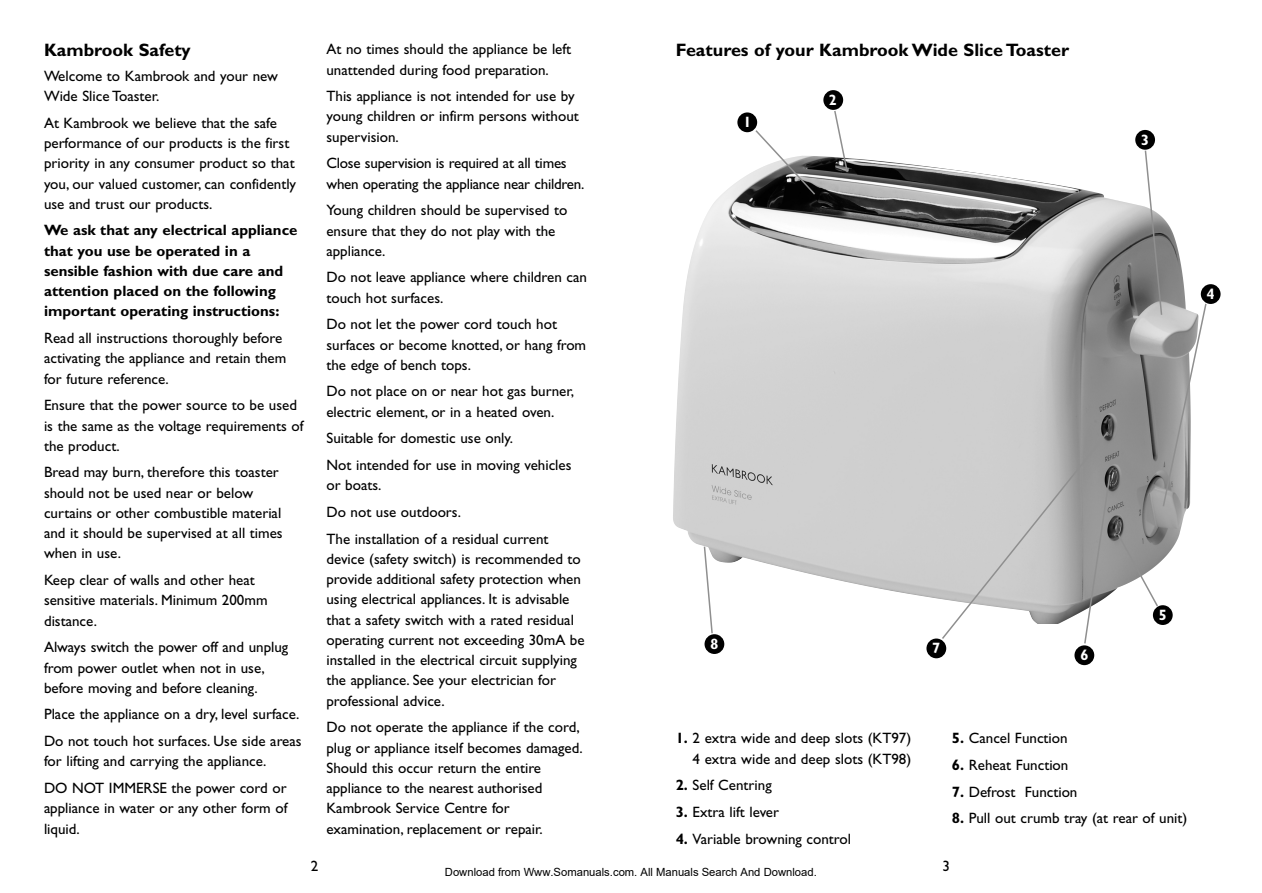
<style>
.page{position:relative;width:1262px;height:893px;background:#fff}
.page>*{position:absolute;margin:0;border:0;box-sizing:border-box;transform-origin:0 0}
.t1{font:700 18px "Gill Sans";color:#000}
.t2{font:15px/20.2px "Gill Sans";color:#000}
.t3{font:700 15px/20.2px "Gill Sans";color:#000}
.t4{font:700 condensed 15px "Gill Sans";color:#fff}
.t5{font:11.25px "Arial";color:#000}
.s1{font-weight:700}
</style>
<div class="page">
<img style="left:673px;top:156px;width:267px;height:443px">
<svg style="left:754px;top:128px;width:62px;height:68px"></svg>
<svg style="left:703px;top:545px;width:10px;height:89px"></svg>
<svg style="left:940px;top:149px;width:267px;height:496px"></svg>
<div style="left:737px;top:112px;width:20px;height:20px;background:#000;border-radius:50%"></div>
<svg style="left:833px;top:109px;width:16px;height:65px"></svg>
<div style="left:823px;top:90px;width:20px;height:20px;background:#000;border-radius:50%"></div>
<div style="left:1135px;top:130px;width:20px;height:20px;background:#000;border-radius:50%"></div>
<div style="left:1200px;top:284px;width:20px;height:20px;background:#000;border-radius:50%"></div>
<div style="left:1152px;top:605px;width:20px;height:20px;background:#000;border-radius:50%"></div>
<div style="left:1074px;top:645px;width:20px;height:20px;background:#000;border-radius:50%"></div>
<div style="left:926px;top:638px;width:20px;height:20px;background:#000;border-radius:50%"></div>
<div style="left:704px;top:634px;width:20px;height:20px;background:#000;border-radius:50%"></div>
<p class="t1" style="left:44px;top:44px;width:148px">Kambrook Safety</p>
<p class="t2" style="left:44px;top:67px;width:235px">Welcome to Kambrook and your new<br>Wide Slice Toaster.</p>
<p class="t2" style="left:44px;top:114px;width:254px">At Kambrook we believe that the safe performance of our products is the first priority in any consumer product so that you, our valued customer, can confidently use and trust our products.</p>
<p class="t3" style="left:44px;top:222px;width:255px">We ask that any electrical appliance that you use be operated in a sensible fashion with due care and attention placed on the following important operating instructions:</p>
<p class="t2" style="left:44px;top:329px;width:244px">Read all instructions thoroughly before activating the appliance and retain them for future reference.</p>
<p class="t2" style="left:44px;top:397px;width:261px">Ensure that the power source to be used is the same as the voltage requirements of the product.</p>
<p class="t2" style="left:44px;top:464px;width:240px">Bread may burn, therefore this toaster should not be used near or below curtains or other combustible material and it should be supervised at all times when in use.</p>
<p class="t2" style="left:44px;top:571px;width:225px">Keep clear of walls and other heat sensitive materials. Minimum 200mm distance.</p>
<p class="t2" style="left:44px;top:638px;width:246px">Always switch the power off and unplug from power outlet when not in use, before moving and before cleaning.</p>
<p class="t2" style="left:44px;top:702px;width:259px;line-height:26.7px">Place the appliance on a dry, level surface.<br>Do not touch hot surfaces. Use side areas</p>
<p class="t2" style="left:44px;top:749px;width:244px;line-height:26.7px">for lifting and carrying the appliance.<br>DO NOT IMMERSE the power cord or</p>
<p class="t2" style="left:44px;top:799px;width:245px">appliance in water or any other form of liquid.</p>
<p class="t2" style="left:326px;top:41px;width:246px">At no times should the appliance be left unattended during food preparation.</p>
<p class="t2" style="left:326px;top:88px;width:254px">This appliance is not intended for use by young children or infirm persons without supervision.</p>
<p class="t2" style="left:326px;top:155px;width:259px">Close supervision is required at all times when operating the appliance near children.</p>
<p class="t2" style="left:326px;top:202px;width:242px">Young children should be supervised to ensure that they do not play with the appliance.</p>
<p class="t2" style="left:326px;top:269px;width:262px">Do not leave appliance where children can touch hot surfaces.</p>
<p class="t2" style="left:326px;top:316px;width:261px">Do not let the power cord touch hot surfaces or become knotted, or hang from the edge of bench tops.</p>
<p class="t2" style="left:326px;top:383px;width:249px">Do not place on or near hot gas burner, electric element, or in a heated oven.</p>
<p class="t2" style="left:326px;top:426px;width:246px;line-height:26.7px">Suitable for domestic use only.<br>Not intended for use in moving vehicles</p>
<p class="t2" style="left:326px;top:473px;width:223px;line-height:26.7px">or boats.<br>Do not use outdoors.<br>The installation of a residual current</p>
<p class="t2" style="left:326px;top:550px;width:260px">device (safety switch) is recommended to provide additional safety protection when using electrical appliances. It is advisable that a safety switch with a rated residual operating current not exceeding 30mA be installed in the electrical circuit supplying the appliance. See your electrician for professional advice.</p>
<p class="t2" style="left:326px;top:718px;width:258px">Do not operate the appliance if the cord, plug or appliance itself becomes damaged.<br>Should this occur return the entire appliance to the nearest authorised Kambrook Service Centre for examination, replacement or repair.</p>
<p class="t1" style="left:675px;top:44px;width:395px">Features of your Kambrook Wide Slice Toaster</p>
<p class="t4" style="left:743px;top:117px;width:9px">1</p>
<p class="t4" style="left:829px;top:95px;width:9px">2</p>
<p class="t4" style="left:1141px;top:134px;width:9px">3</p>
<p class="t4" style="left:710px;top:638px;width:9px">8</p>
<p class="t4" style="left:932px;top:643px;width:9px">7</p>
<p class="t4" style="left:1080px;top:650px;width:9px">6</p>
<p class="t4" style="left:1158px;top:609px;width:9px">5</p>
<p class="t2" style="left:675px;top:730px;width:237px;text-align:right"><span class="s1">1.</span> 2 extra wide and deep slots (KT97)<br>4 extra wide and deep slots (KT98)</p>
<p class="t2" style="left:675px;top:776px;width:98px"><span class="s1">2.</span> Self Centring</p>
<p class="t2" style="left:675px;top:803px;width:105px"><span class="s1">3.</span> Extra lift lever</p>
<p class="t2" style="left:675px;top:830px;width:177px"><span class="s1">4.</span> Variable browning control</p>
<p class="t2" style="left:952px;top:730px;width:117px"><span class="s1">5.</span> Cancel Function</p>
<p class="t2" style="left:952px;top:756px;width:118px"><span class="s1">6.</span> Reheat Function</p>
<p class="t2" style="left:952px;top:783px;width:127px"><span class="s1">7.</span> Defrost Function</p>
<p class="t2" style="left:952px;top:809px;width:237px"><span class="s1">8.</span> Pull out crumb tray (at rear of unit)</p>
<p class="t2" style="left:311px;top:857px;width:9px">2</p>
<p class="t2" style="left:942px;top:857px;width:9px">3</p>
<p class="t5" style="left:445px;top:865px;width:373px">Download from Www.Somanuals.com. All Manuals Search And Download.</p>
<p class="t4" style="left:1206px;top:289px;width:9px">4</p>
</div>
